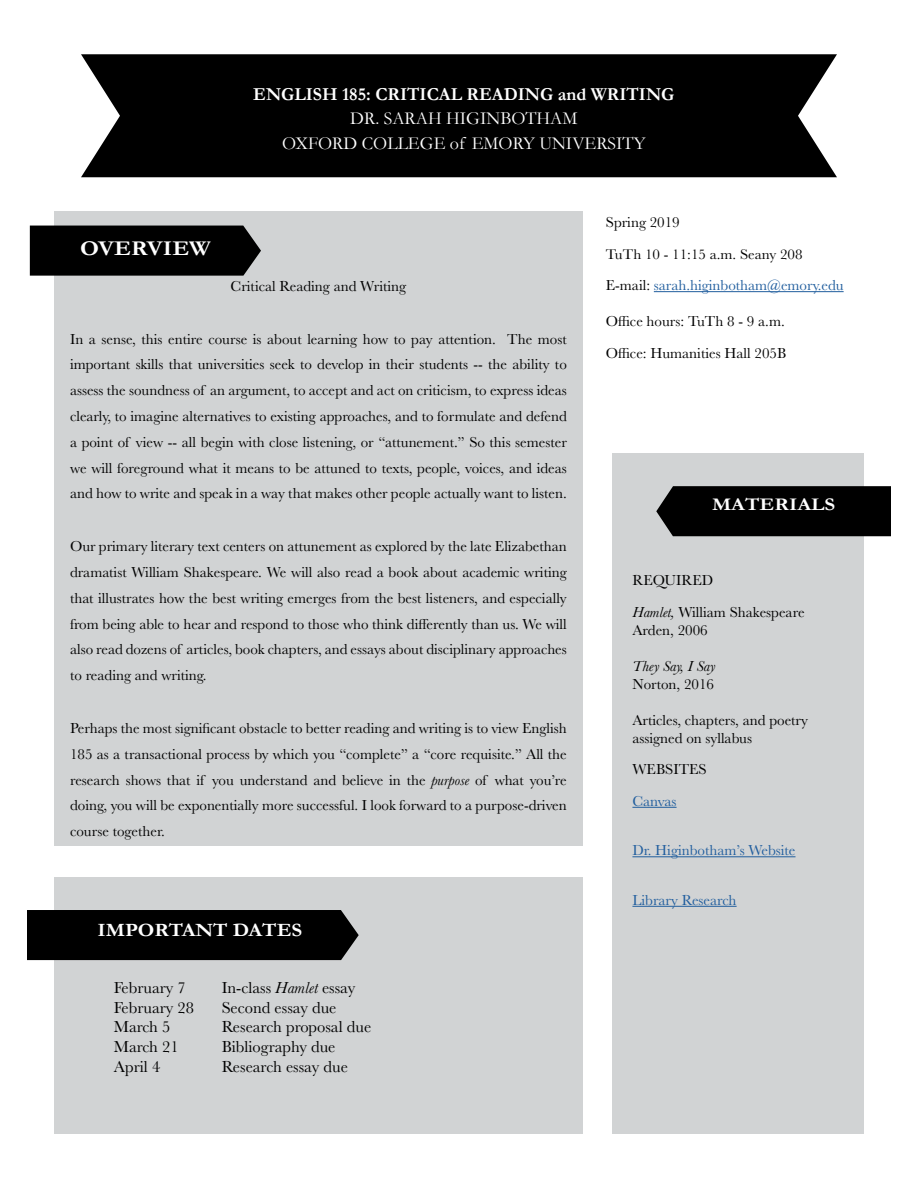
<style>
.page{position:relative;width:918px;height:1188px;background:#fff}
.page>*{position:absolute;margin:0;border:0;box-sizing:border-box;transform-origin:0 0}
.t1{font:700 21.15px "Garamond";letter-spacing:-.005em;color:#fff;scale:1.14 1}
.t2{font:700 18.9px "Garamond";color:#fff;scale:1.11 1}
.t3{font:18.3px/24.5px "Garamond";color:#fff;text-align:center}
.t4{font:700 18.3px "Garamond";color:#fff}
.t5{font:700 17.85px "Garamond";color:#fff;scale:1.18 1}
.t6{font:16.5px "Baskerville";color:#000}
.t7{font:15px/25.8px "Baskerville";color:#000;text-align:justify}
.t8{font:15px "Baskerville";color:#215e9e}
.t9{font:italic 15px "Baskerville";color:#000}
.t10{font:14.55px "Baskerville";color:#000}
.s1{font-style:italic}
.s2{color:#000}
</style>
<div class="page">
<div style="left:54px;top:877px;width:529px;height:257px;background:#d1d3d4"></div>
<div style="left:612px;top:454px;width:252px;height:680px;background:#d1d3d4"></div>
<div style="left:54px;top:211px;width:529px;height:635px;background:#d1d3d4"></div>
<div style="left:656px;top:486px;width:235px;height:50px;background:#000"></div>
<div style="left:27px;top:910px;width:332px;height:50px;background:#000"></div>
<svg style="left:30px;top:225px;width:231px;height:51px;background:#0b0b0b"></svg>
<div style="left:81px;top:54px;width:756px;height:123px;background:#000"></div>
<hr style="left:654px;top:291px;width:190px;height:1px;background:#215e9e">
<hr style="left:632px;top:807px;width:45px;height:1px;background:#215e9e">
<hr style="left:632px;top:856px;width:164px;height:1px;background:#215e9e">
<hr style="left:632px;top:906px;width:105px;height:1px;background:#215e9e">
<p class="t4" style="left:253px;top:83px;width:423px">ENGLISH 185: CRITICAL READING and WRITING</p>
<p class="t3" style="left:282px;top:106px;width:365px">DR. SARAH HIGINBOTHAM<br>OXFORD COLLEGE of EMORY UNIVERSITY</p>
<h1 class="t1" style="left:80px;top:235px;width:116px">OVERVIEW</h1>
<p class="t7" style="left:231px;top:273px;width:177px">Critical Reading and Writing</p>
<p class="t7" style="left:70px;top:326px;width:498px">In a sense, this entire course is about learning how to pay attention. The most important skills that universities seek to develop in their students -- the ability to assess the soundness of an argument, to accept and act on criticism, to express ideas clearly, to imagine alternatives to existing approaches, and to formulate and defend a point of view -- all begin with close listening, or “attunement.” So this semester we will foreground what it means to be attuned to texts, people, voices, and ideas and how to write and speak in a way that makes other people actually want to listen.</p>
<p class="t7" style="left:70px;top:534px;width:498px">Our primary literary text centers on attunement as explored by the late Elizabethan dramatist William Shakespeare. We will also read a book about academic writing that illustrates how the best writing emerges from the best listeners, and especially from being able to hear and respond to those who think differently than us. We will also read dozens of articles, book chapters, and essays about disciplinary approaches to reading and writing.</p>
<p class="t7" style="left:70px;top:716px;width:498px">Perhaps the most significant obstacle to better reading and writing is to view English 185 as a transactional process by which you “complete” a “core requisite.” All the research shows that if you understand and believe in the <span class="s1">purpose</span> of what you’re doing, you will be exponentially more successful. I look forward to a purpose-driven course together.</p>
<p class="t2" style="left:97px;top:919px;width:186px">IMPORTANT DATES</p>
<p class="t6" style="left:114px;top:977px;width:74px">February 7</p>
<p class="t6" style="left:222px;top:977px;width:135px">In-class <span class="s1">Hamlet</span> essay</p>
<p class="t6" style="left:114px;top:997px;width:82px">February 28</p>
<p class="t6" style="left:222px;top:997px;width:116px">Second essay due</p>
<p class="t6" style="left:114px;top:1017px;width:58px">March 5</p>
<p class="t6" style="left:222px;top:1017px;width:151px">Research proposal due</p>
<p class="t6" style="left:114px;top:1036px;width:66px">March 21</p>
<p class="t6" style="left:222px;top:1036px;width:115px">Bibliography due</p>
<p class="t6" style="left:114px;top:1056px;width:48px">April 4</p>
<p class="t6" style="left:222px;top:1056px;width:128px">Research essay due</p>
<p class="t7" style="left:606px;top:210px;width:75px">Spring 2019</p>
<p class="t10" style="left:606px;top:245px;width:198px">TuTh 10 - 11:15 a.m. Seany 208</p>
<p class="t8" style="left:606px;top:276px;width:239px"><span class="s2">E-mail:</span> sarah.higinbotham@emory.edu</p>
<p class="t7" style="left:606px;top:306px;width:182px;line-height:31.5px">Office hours: TuTh 8 - 9 a.m.<br>Office: Humanities Hall 205B</p>
<p class="t5" style="left:712px;top:494px;width:106px">MATERIALS</p>
<p class="t7" style="left:632px;top:565px;width:174px;line-height:31.5px">REQUIRED<br><span class="s1">Hamlet,</span> William Shakespeare</p>
<p class="t7" style="left:632px;top:617px;width:77px">Arden, 2006</p>
<p class="t9" style="left:632px;top:656px;width:85px">They Say, I Say</p>
<p class="t7" style="left:632px;top:671px;width:83px">Norton, 2016</p>
<p class="t7" style="left:632px;top:711px;width:177px;line-height:18px">Articles, chapters, and poetry assigned on syllabus</p>
<p class="t7" style="left:632px;top:757px;width:76px">WEBSITES</p>
<p class="t8" style="left:632px;top:791px;width:46px">Canvas</p>
<p class="t8" style="left:632px;top:841px;width:165px">Dr. Higinbotham’s Website</p>
<p class="t8" style="left:632px;top:890px;width:106px">Library Research</p>
</div>
